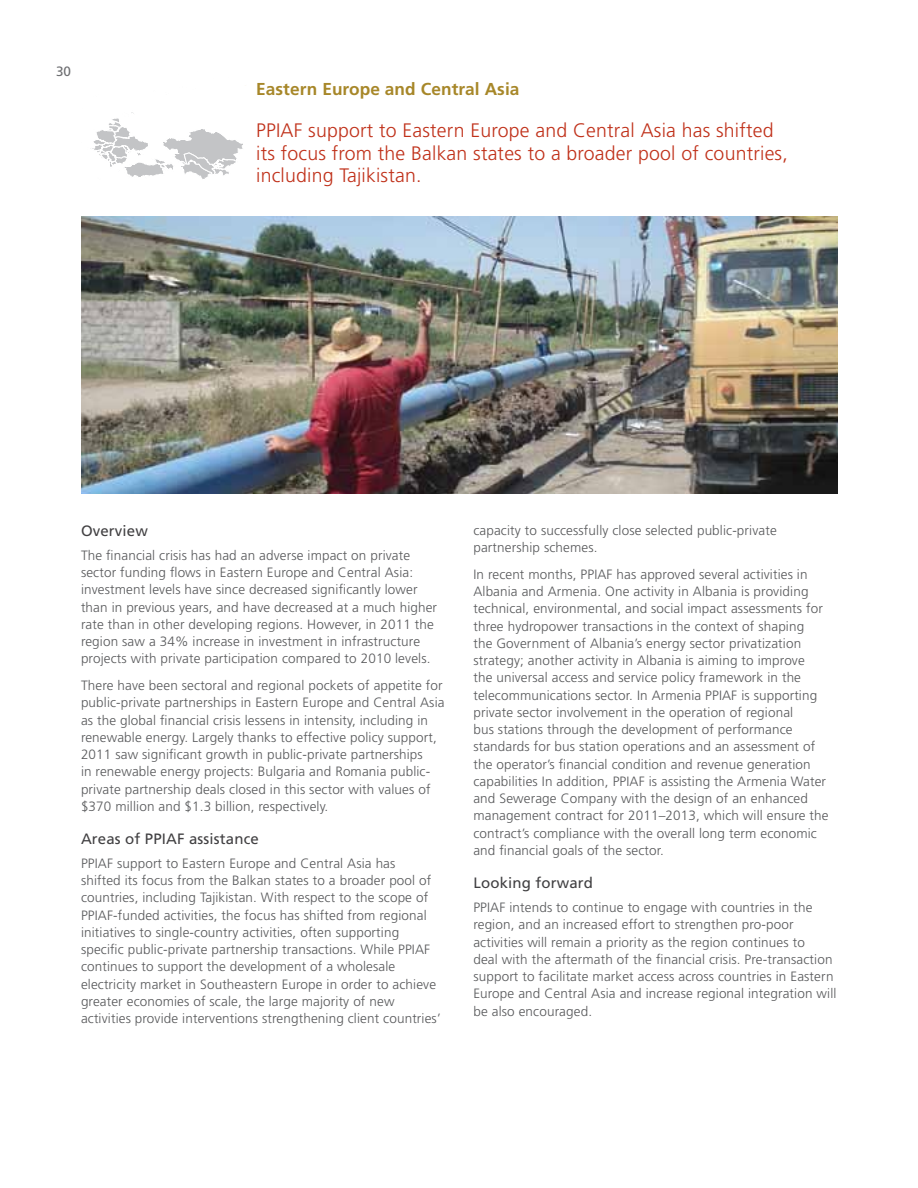
<style>
.page{position:relative;width:918px;height:1188px;background:#fff}
.page>*{position:absolute;margin:0;border:0;box-sizing:border-box;transform-origin:0 0}
.Body_Copy{font:300 19.5px/22.5px "Frutiger";letter-spacing:.01em;color:#c0311a}
.t1{font:700 17.25px "Frutiger";letter-spacing:.005em;color:#a78729}
.Subhead_One{font:15px "Frutiger";letter-spacing:.01em;color:#414042}
.Body_Copy-2{font:300 13.5px/17.2px "Frutiger";letter-spacing:.01em;color:#58595b}
.t2{font:13.5px "Frutiger";color:#6d6e71}
</style>
<div class="page">
<svg style="left:92px;top:112px;width:151px;height:67px"></svg>
<img style="left:82px;top:217px;width:756px;height:277px">
<p class="t2" style="left:56px;top:64px;width:17px">30</p>
<p class="t1" style="left:256px;top:79px;width:265px">Eastern Europe and Central Asia</p>
<p class="Body_Copy" style="left:256px;top:119px;width:533px">PPIAF support to Eastern Europe and Central Asia has shifted its focus from the Balkan states to a broader pool of countries, including Tajikistan.</p>
<p class="Subhead_One" style="left:81px;top:522px;width:68px">Overview</p>
<p class="Body_Copy-2" style="left:81px;top:547px;width:358px">The financial crisis has had an adverse impact on private sector funding flows in Eastern Europe and Central Asia: investment levels have since decreased significantly lower than in previous years, and have decreased at a much higher rate than in other developing regions. However, in 2011 the region saw a 34% increase in investment in infrastructure projects with private participation compared to 2010 levels.</p>
<p class="Body_Copy-2" style="left:81px;top:677px;width:365px">There have been sectoral and regional pockets of appetite for public-private partnerships in Eastern Europe and Central Asia as the global financial crisis lessens in intensity, including in renewable energy. Largely thanks to effective policy support, 2011 saw significant growth in public-private partnerships<br>in renewable energy projects: Bulgaria and Romania public&shy;private partnership deals closed in this sector with values of $370 million and $1.3 billion, respectively.</p>
<p class="Subhead_One" style="left:81px;top:830px;width:179px">Areas of PPIAF assistance</p>
<p class="Body_Copy-2" style="left:81px;top:855px;width:361px">PPIAF support to Eastern Europe and Central Asia has<br>shifted its focus from the Balkan states to a broader pool of countries, including Tajikistan. With respect to the scope of PPIAF-funded activities, the focus has shifted from regional initiatives to single-country activities, often supporting specific public-private partnership transactions. While PPIAF continues to support the development of a wholesale electricity market in Southeastern Europe in order to achieve greater economies of scale, the large majority of new activities provide interventions strengthening client countries’</p>
<p class="Body_Copy-2" style="left:473px;top:522px;width:305px">capacity to successfully close selected public-private partnership schemes.</p>
<p class="Body_Copy-2" style="left:473px;top:566px;width:357px">In recent months, PPIAF has approved several activities in Albania and Armenia. One activity in Albania is providing technical, environmental, and social impact assessments for three hydropower transactions in the context of shaping<br>the Government of Albania’s energy sector privatization strategy; another activity in Albania is aiming to improve<br>the universal access and service policy framework in the telecommunications sector. In Armenia PPIAF is supporting private sector involvement in the operation of regional<br>bus stations through the development of performance standards for bus station operations and an assessment of the operator’s financial condition and revenue generation capabilities In addition, PPIAF is assisting the Armenia Water and Sewerage Company with the design of an enhanced management contract for 2011–2013, which will ensure the contract’s compliance with the overall long term economic and financial goals of the sector.</p>
<p class="Subhead_One" style="left:473px;top:874px;width:121px">Looking forward</p>
<p class="Body_Copy-2" style="left:473px;top:899px;width:365px">PPIAF intends to continue to engage with countries in the region, and an increased effort to strengthen pro-poor activities will remain a priority as the region continues to<br>deal with the aftermath of the financial crisis. Pre-transaction support to facilitate market access across countries in Eastern Europe and Central Asia and increase regional integration will be also encouraged.</p>
</div>
